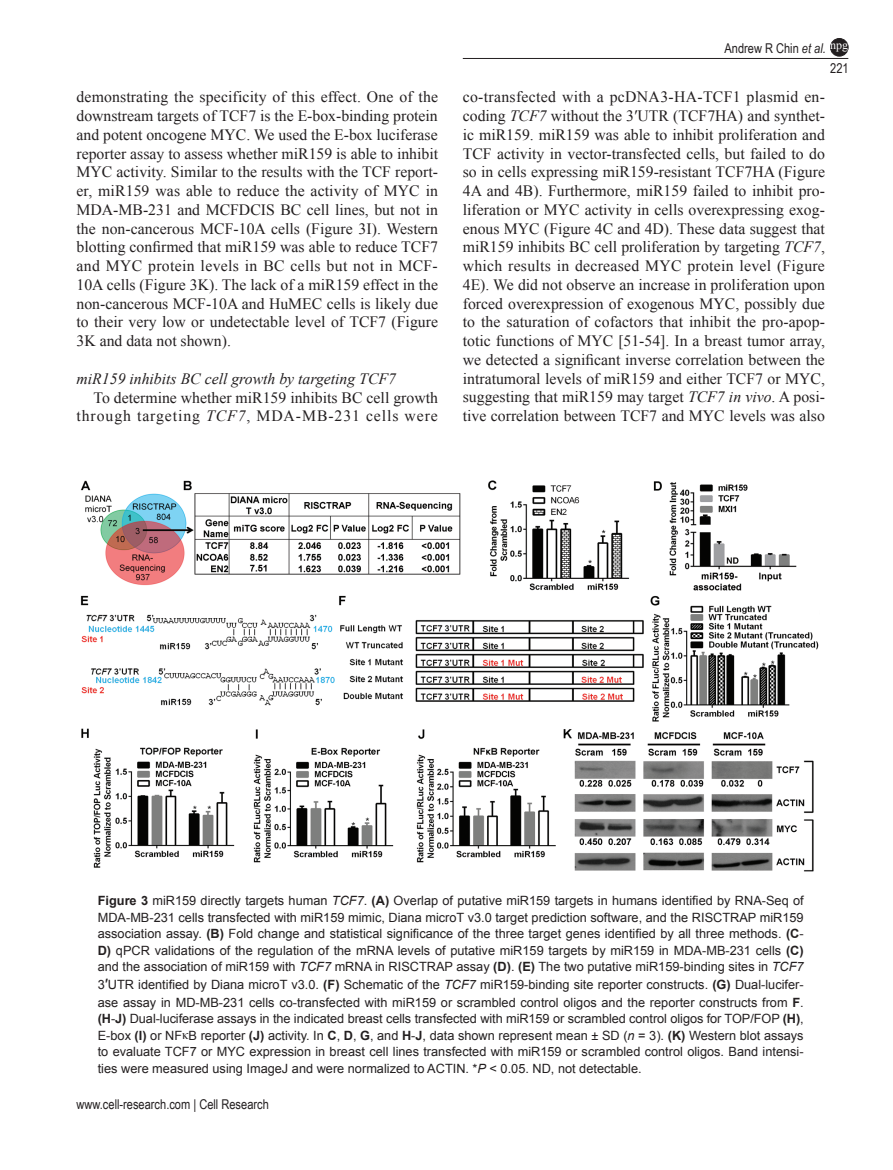
<style>
.page{position:relative;width:893px;height:1170px;background:#fff}
.page>*{position:absolute;margin:0;border:0;box-sizing:border-box;transform-origin:0 0}
.t1{font:15.75px/18.8px "Times New Roman";color:#231f20;text-align:justify}
.t2{font:italic 15.75px "Times New Roman";color:#231f20}
.t3{font:13.5px "Arial Narrow";color:#231f20}
.t4{font:12.75px/16.6px "Arial";color:#231f20;text-align:justify}
.t5{font:12px "Times New Roman";color:#fff}
.s1{font-style:italic}
.s2{font-weight:700}
.s3{font-size:15.75px}
.s4{font-family:"Times New Roman"}
</style>
<div class="page">
<hr style="left:463px;top:58px;width:385px;height:1px;background:#231f20">
<div style="left:830px;top:38px;width:18px;height:18px;background:#231f20;border-radius:50%"></div>
<div style="left:830px;top:38px;width:18px;height:18px;border:1px solid #231f20;border-radius:50%"></div>
<img style="left:80px;top:480px;width:739px;height:392px">
<p class="t3" style="left:724px;top:39px;width:103px">Andrew R Chin <span class="s1">et al.</span></p>
<p class="t5" style="left:830px;top:37px;width:19px">npg</p>
<p class="t1" style="left:77px;top:87px;width:363px">demonstrating the specificity of this effect. One of the downstream targets of TCF7 is the E-box-binding protein and potent oncogene MYC. We used the E-box luciferase reporter assay to assess whether miR159 is able to inhibit MYC activity. Similar to the results with the TCF report&shy;er, miR159 was able to reduce the activity of MYC in MDA-MB-231 and MCFDCIS BC cell lines, but not in the non-cancerous MCF-10A cells (Figure 3I). Western blotting confirmed that miR159 was able to reduce TCF7 and MYC protein levels in BC cells but not in MCF-10A cells (Figure 3K). The lack of a miR159 effect in the non-cancerous MCF-10A and HuMEC cells is likely due to their very low or undetectable level of TCF7 (Figure 3K and data not shown).</p>
<p class="t2" style="left:77px;top:367px;width:321px">miR159 inhibits BC cell growth by targeting TCF7</p>
<p class="t1" style="left:77px;top:387px;width:363px;text-align:right">To determine whether miR159 inhibits BC cell growth through targeting <span class="s1">TCF7</span>, MDA-MB-231 cells were</p>
<p class="t3" style="left:830px;top:58px;width:20px">221</p>
<p class="t1" style="left:463px;top:87px;width:364px">co-transfected with a pcDNA3-HA-TCF1 plasmid en&shy;coding <span class="s1">TCF7</span> without the 3′UTR (TCF7HA) and synthet&shy;ic miR159. miR159 was able to inhibit proliferation and TCF activity in vector-transfected cells, but failed to do so in cells expressing miR159-resistant TCF7HA (Figure 4A and 4B). Furthermore, miR159 failed to inhibit pro&shy;liferation or MYC activity in cells overexpressing exog&shy;enous MYC (Figure 4C and 4D). These data suggest that miR159 inhibits BC cell proliferation by targeting <span class="s1">TCF7</span>, which results in decreased MYC protein level (Figure 4E). We did not observe an increase in proliferation upon forced overexpression of exogenous MYC, possibly due to the saturation of cofactors that inhibit the pro-apop&shy;totic functions of MYC [51-54]. In a breast tumor array, we detected a significant inverse correlation between the intratumoral levels of miR159 and either TCF7 or MYC, suggesting that miR159 may target <span class="s1">TCF7 in vivo</span>. A posi&shy;tive correlation between TCF7 and MYC levels was also</p>
<p class="t4" style="left:98px;top:892px;width:707px"><span class="s2">Figure 3</span> miR159 directly targets human <span class="s1">TCF7</span>. <span class="s2">(A)</span> Overlap of putative miR159 targets in humans identified by RNA-Seq of MDA-MB-231 cells transfected with miR159 mimic, Diana microT v3.0 target prediction software, and the RISCTRAP miR159 association assay. <span class="s2">(B)</span> Fold change and statistical significance of the three target genes identified by all three methods. <span class="s2">(C</span>-<span class="s2">D)</span> qPCR validations of the regulation of the mRNA levels of putative miR159 targets by miR159 in MDA-MB-231 cells <span class="s2">(C) </span>and the association of miR159 with <span class="s1">TCF7</span> mRNA in RISCTRAP assay <span class="s2">(D)</span>. <span class="s2">(E)</span> The two putative miR159-binding sites in <span class="s1">TCF7</span></p>
<p class="t4" style="left:98px;top:976px;width:707px">3<span class="s3">′</span>UTR identified by Diana microT v3.0. <span class="s2">(F)</span> Schematic of the <span class="s1">TCF7</span> miR159-binding site reporter constructs. <span class="s2">(G)</span> Dual-lucifer&shy;ase assay in MD-MB-231 cells co-transfected with miR159 or scrambled control oligos and the reporter constructs from <span class="s2">F</span>. <span class="s2">(H</span>-<span class="s2">J)</span> Dual-luciferase assays in the indicated breast cells transfected with miR159 or scrambled control oligos for TOP/FOP <span class="s2">(H)</span>, E-box <span class="s2">(I)</span> or NF<span class="s4">κ</span>B reporter <span class="s2">(J)</span> activity. In <span class="s2">C</span>, <span class="s2">D</span>, <span class="s2">G</span>, and <span class="s2">H</span>-<span class="s2">J</span>, data shown represent mean ± SD (<span class="s1">n</span> = 3). <span class="s2">(K)</span> Western blot assays to evaluate TCF7 or MYC expression in breast cell lines transfected with miR159 or scrambled control oligos. Band intensi&shy;ties were measured using ImageJ and were normalized to ACTIN. *<span class="s1">P</span> &lt; 0.05. ND, not detectable.</p>
<p class="t3" style="left:77px;top:1094px;width:194px">www.cell-research.com | Cell Research</p>
</div>
